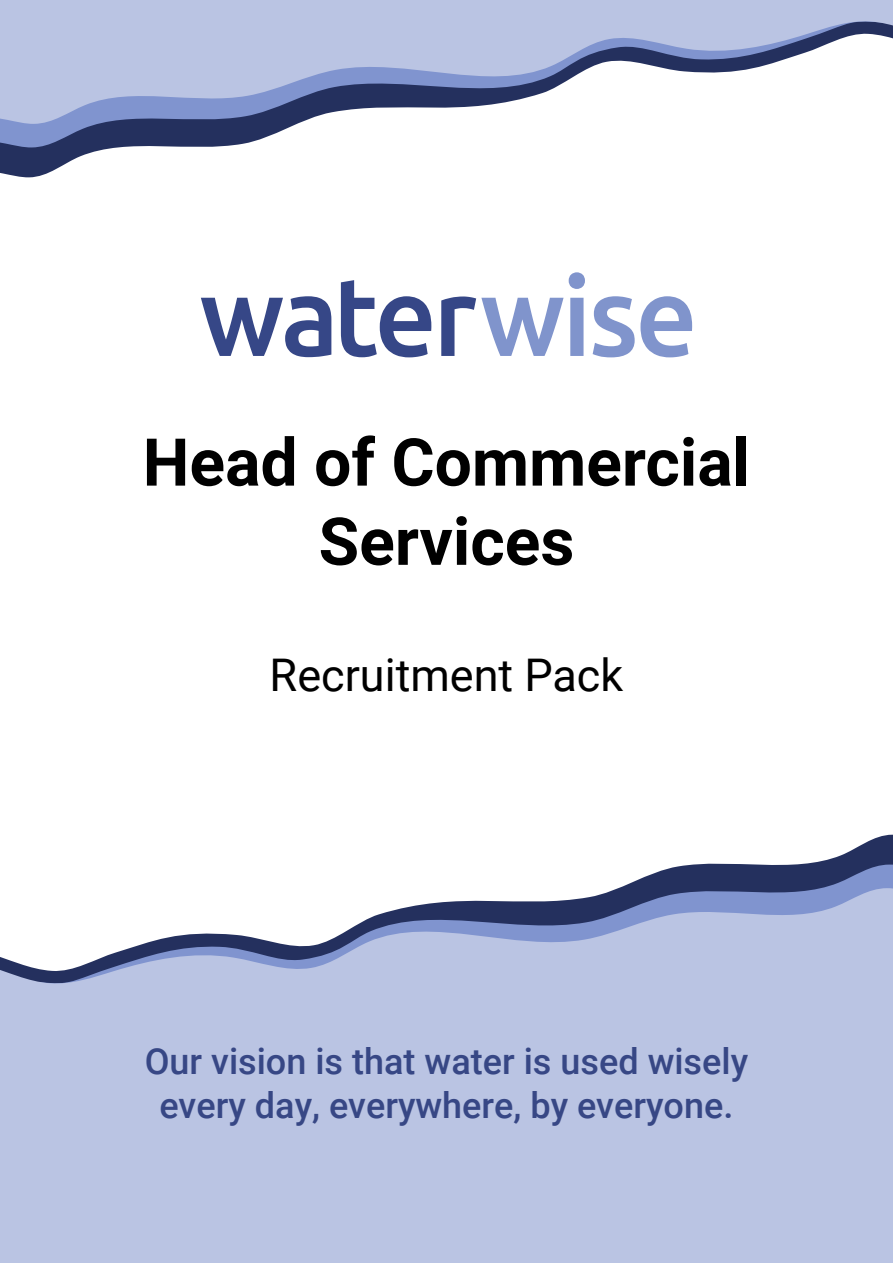
<style>
.page{position:relative;width:893px;height:1263px;background:#fff}
.page>*{position:absolute;margin:0;border:0;box-sizing:border-box;transform-origin:0 0}
.t1{font:700 66px/79.2px "Roboto";color:#000;text-align:center}
.t2{font:45px "Roboto";color:#000}
.t3{font:500 36px/43.2px "Roboto";color:#374785;text-align:center}
</style>
<div class="page">
<svg style="left:0;top:163px;width:67px;height:15px"></svg>
<svg style="left:0;top:139px;width:261px;height:24px"></svg>
<svg style="left:0;top:0;width:893px;height:139px;fill:#bac4e3"></svg>
<svg style="left:652px;top:851px;width:241px;height:23px"></svg>
<svg style="left:0;top:874px;width:893px;height:389px;fill:#bac4e3"></svg>
<svg style="left:201px;top:296px;width:130px;height:61px"></svg>
<svg style="left:341px;top:280px;width:90px;height:77px"></svg>
<svg style="left:441px;top:272px;width:144px;height:84px"></svg>
<svg style="left:593px;top:296px;width:99px;height:61px"></svg>
<h1 class="t1" style="left:143px;top:420px;width:609px">Head of Commercial<br>Services</h1>
<p class="t2" style="left:270px;top:643px;width:355px">Recruitment Pack</p>
<p class="t3" style="left:145px;top:1039px;width:605px">Our vision is that water is used wisely every day, everywhere, by everyone.</p>
</div>
